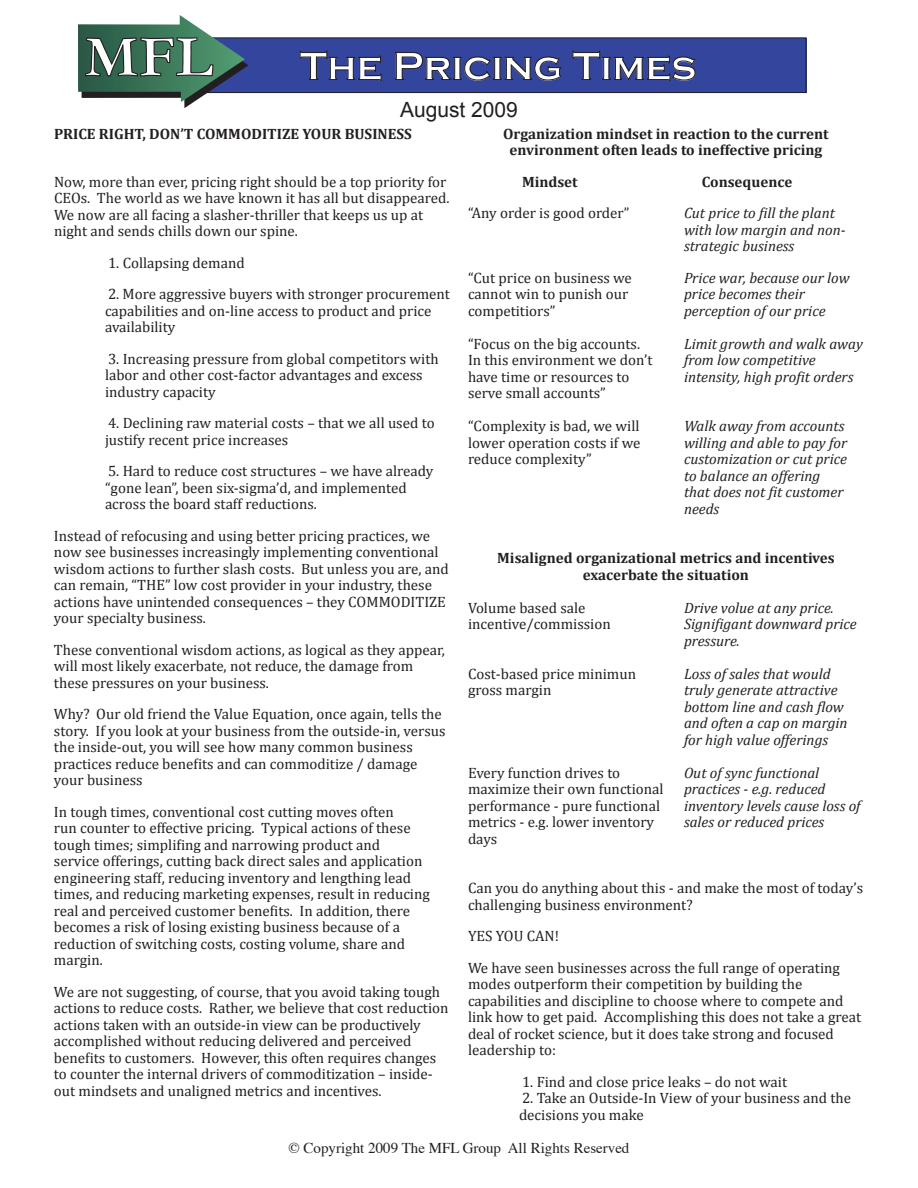
<style>
.page{position:relative;width:918px;height:1188px;background:#fff}
.page>*{position:absolute;margin:0;border:0;box-sizing:border-box;transform-origin:0 0}
.t1{font:700 59.4px "Garamond";color:#fff}
.t2{font:700 40.5px "Copperplate Gothic";color:#fff}
.t3{font:21px "Arial";color:#231f20}
.t4{font:15px/16.5px "Cambria";color:#231f20}
.t5{font:italic 15px/16.5px "Cambria";color:#231f20}
.t6{font:700 15px/16.5px "Cambria";color:#231f20;text-align:center}
.t7{font:15px "Times";color:#231f20}
</style>
<div class="page">
<div style="left:202px;top:38px;width:604px;height:55px;background:#33459d"></div>
<div style="left:202px;top:38px;width:604px;height:55px;border:1px solid #231f20"></div>
<svg style="left:299px;top:51px;width:83px;height:31px"></svg>
<svg style="left:394px;top:52px;width:168px;height:29px"></svg>
<svg style="left:572px;top:51px;width:124px;height:31px"></svg>
<svg style="left:78px;top:15px;width:170px;height:93px"></svg>
<h1 class="t1" style="left:84px;top:22px;width:130px">MFL</h1>
<h2 class="t2" style="left:300px;top:44px;width:398px">The Pricing Times</h2>
<h3 class="t3" style="left:400px;top:95px;width:119px">August 2009</h3>
<p class="t6" style="left:54px;top:125px;width:359px">PRICE RIGHT, DON’T COMMODITIZE YOUR BUSINESS</p>
<p class="t4" style="left:54px;top:174px;width:397px">Now, more than ever, pricing right should be a top priority for CEOs. The world as we have known it has all but disappeared.<br>We now are all facing a slasher-thriller that keeps us up at night and sends chills down our spine.</p>
<p class="t4" style="left:108px;top:255px;width:138px">1. Collapsing demand</p>
<p class="t4" style="left:105px;top:286px;width:346px">2. More aggressive buyers with stronger procurement capabilities and on-line access to product and price availability</p>
<p class="t4" style="left:105px;top:351px;width:335px">3. Increasing pressure from global competitors with labor and other cost-factor advantages and excess industry capacity</p>
<p class="t4" style="left:105px;top:415px;width:331px">4. Declining raw material costs – that we all used to justify recent price increases</p>
<p class="t4" style="left:105px;top:463px;width:330px">5. Hard to reduce cost structures – we have already “gone lean”, been six-sigma’d, and implemented across the board staff reductions.</p>
<p class="t4" style="left:54px;top:528px;width:396px">Instead of refocusing and using better pricing practices, we now see businesses increasingly implementing conventional wisdom actions to further slash costs. But unless you are, and can remain, “THE” low cost provider in your industry, these actions have unintended consequences – they COMMODITIZE your specialty business.</p>
<p class="t4" style="left:54px;top:642px;width:392px">These conventional wisdom actions, as logical as they appear, will most likely exacerbate, not reduce, the damage from these pressures on your business.</p>
<p class="t4" style="left:54px;top:706px;width:393px">Why? Our old friend the Value Equation, once again, tells the story. If you look at your business from the outside-in, versus the inside-out, you will see how many common business practices reduce benefits and can commoditize / damage your business</p>
<p class="t4" style="left:54px;top:804px;width:377px">In tough times, conventional cost cutting moves often<br>run counter to effective pricing. Typical actions of these tough times; simplifing and narrowing product and<br>service offerings, cutting back direct sales and application engineering staff, reducing inventory and lengthing lead times, and reducing marketing expenses, result in reducing real and perceived customer benefits. In addition, there becomes a risk of losing existing business because of a reduction of switching costs, costing volume, share and margin.</p>
<p class="t4" style="left:54px;top:984px;width:396px">We are not suggesting, of course, that you avoid taking tough actions to reduce costs. Rather, we believe that cost reduction actions taken with an outside-in view can be productively accomplished without reducing delivered and perceived benefits to customers. However, this often requires changes to counter the internal drivers of commoditization – inside&shy;out mindsets and unaligned metrics and incentives.</p>
<p class="t6" style="left:503px;top:125px;width:327px">Organization mindset in reaction to the current environment often leads to ineffective pricing</p>
<p class="t6" style="left:522px;top:173px;width:57px">Mindset</p>
<p class="t6" style="left:702px;top:173px;width:92px">Consequence</p>
<p class="t4" style="left:468px;top:205px;width:163px">“Any order is good order”</p>
<p class="t5" style="left:684px;top:205px;width:163px">Cut price to fill the plant with low margin and non&shy;strategic business</p>
<p class="t4" style="left:468px;top:270px;width:165px">“Cut price on business we</p>
<p class="t5" style="left:684px;top:269px;width:167px">Price war, because our low</p>
<p class="t4" style="left:468px;top:286px;width:162px">cannot win to punish our</p>
<p class="t5" style="left:684px;top:286px;width:122px">price becomes their</p>
<p class="t4" style="left:468px;top:303px;width:89px">competitiors”</p>
<p class="t5" style="left:684px;top:302px;width:143px">perception of our price</p>
<p class="t4" style="left:468px;top:336px;width:174px">“Focus on the big accounts.</p>
<p class="t5" style="left:684px;top:335px;width:180px">Limit growth and walk away</p>
<p class="t4" style="left:468px;top:352px;width:186px">In this environment we don’t</p>
<p class="t5" style="left:684px;top:352px;width:133px">from low competitive</p>
<p class="t4" style="left:468px;top:369px;width:163px">have time or resources to</p>
<p class="t5" style="left:684px;top:368px;width:171px">intensity, high profit orders</p>
<p class="t4" style="left:468px;top:385px;width:139px">serve small accounts”</p>
<p class="t4" style="left:468px;top:418px;width:173px">“Complexity is bad, we will</p>
<p class="t5" style="left:684px;top:418px;width:162px">Walk away from accounts</p>
<p class="t4" style="left:468px;top:435px;width:174px">lower operation costs if we</p>
<p class="t5" style="left:684px;top:434px;width:165px">willing and able to pay for</p>
<p class="t4" style="left:468px;top:451px;width:125px">reduce complexity”</p>
<p class="t5" style="left:684px;top:451px;width:164px">customization or cut price to balance an offering that does not fit customer needs</p>
<p class="t6" style="left:497px;top:550px;width:339px">Misaligned organizational metrics and incentives exacerbate the situation</p>
<p class="t4" style="left:468px;top:600px;width:119px">Volume based sale</p>
<p class="t5" style="left:684px;top:599px;width:151px">Drive volue at any price.</p>
<p class="t4" style="left:468px;top:616px;width:144px">incentive/commission</p>
<p class="t5" style="left:684px;top:616px;width:174px">Signifigant downward price pressure.</p>
<p class="t4" style="left:468px;top:666px;width:170px">Cost-based price minimun</p>
<p class="t5" style="left:684px;top:665px;width:148px">Loss of sales that would</p>
<p class="t4" style="left:468px;top:682px;width:85px">gross margin</p>
<p class="t5" style="left:684px;top:682px;width:165px">truly generate attractive bottom line and cash flow and often a cap on margin for high value offerings</p>
<p class="t4" style="left:468px;top:765px;width:154px">Every function drives to</p>
<p class="t5" style="left:684px;top:764px;width:137px">Out of sync functional</p>
<p class="t4" style="left:468px;top:781px;width:197px">maximize their own functional</p>
<p class="t5" style="left:684px;top:781px;width:143px">practices - e.g. reduced</p>
<p class="t4" style="left:468px;top:798px;width:194px">performance - pure functional</p>
<p class="t5" style="left:684px;top:797px;width:178px">inventory levels cause loss of</p>
<p class="t4" style="left:468px;top:814px;width:188px">metrics - e.g. lower inventory</p>
<p class="t5" style="left:684px;top:814px;width:142px">sales or reduced prices</p>
<p class="t4" style="left:468px;top:831px;width:31px">days</p>
<p class="t4" style="left:468px;top:880px;width:397px">Can you do anything about this - and make the most of today’s challenging business environment?</p>
<p class="t4" style="left:468px;top:921px;width:373px;line-height:31.5px">YES YOU CAN!<br>We have seen businesses across the full range of operating</p>
<p class="t4" style="left:468px;top:976px;width:395px">modes outperform their competition by building the capabilities and discipline to choose where to compete and link how to get paid. Accomplishing this does not take a great deal of rocket science, but it does take strong and focused leadership to:</p>
<p class="t4" style="left:522px;top:1074px;width:267px">1. Find and close price leaks – do not wait</p>
<p class="t4" style="left:519px;top:1090px;width:334px">2. Take an Outside-In View of your business and the decisions you make</p>
<p class="t7" style="left:289px;top:1134px;width:342px">© Copyright 2009 The MFL Group All Rights Reserved</p>
</div>
